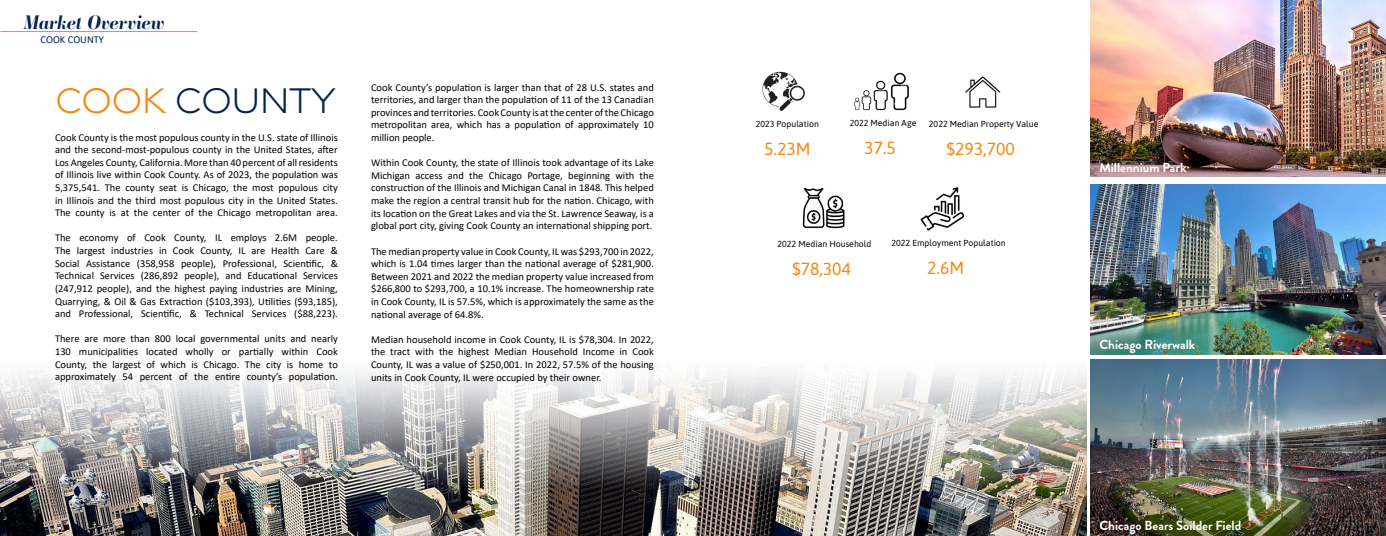
<style>
.page{position:relative;width:1386px;height:536px;background:#fff}
.page>*{position:absolute;margin:0;border:0;box-sizing:border-box;transform-origin:0 0}
.t1{font:300 38.5px "Gravesend Sans";letter-spacing:-.02em;color:#00234f}
.t2{font:italic 700 19.25px "Ambroise Std";color:#00234f}
.t3{font:17.5px "Asap";color:#f68611}
.t4{font:700 13.12px "Brandon Grotesque";color:#fff}
.t5{font:10.5px/12.6px "Calibri";color:#000;text-align:justify}
.t6{font:10.5px "Calibri";color:#00234f}
.t7{font:8.75px "Asap";color:#000}
.s1{color:#f68611}
</style>
<div class="page">
<img style="left:1px;top:528px;width:1086px;height:8px">
<img style="left:0;top:249px;width:1091px;height:279px">
<img style="left:1091px;top:0;width:295px;height:176px">
<img style="left:1091px;top:184px;width:295px;height:170px">
<img style="left:1091px;top:359px;width:295px;height:177px">
<img style="left:762px;top:71px;width:43px;height:39px">
<img style="left:965px;top:76px;width:36px;height:32px">
<img style="left:854px;top:72px;width:55px;height:39px">
<img style="left:920px;top:187px;width:45px;height:44px">
<img style="left:802px;top:188px;width:43px;height:41px">
<hr style="left:0;top:31px;width:197px;height:1px;background:#f68611">
<h2 class="t2" style="left:24px;top:10px;width:142px">Market Overview</h2>
<p class="t6" style="left:41px;top:32px;width:65px">COOK COUNTY</p>
<h1 class="t1" style="left:55px;top:78px;width:282px"><span class="s1">COOK</span> COUNTY</h1>
<p class="t5" style="left:55px;top:130px;width:284px">Cook County is the most populous county in the U.S. state of Illinois and the second-most-populous county in the United States, after Los Angeles County, California. More than 40 percent of all residents of Illinois live within Cook County. As of 2023, the population was 5,375,541. The county seat is Chicago, the most populous city in Illinois and the third most populous city in the United States.<br>The county is at the center of the Chicago metropolitan area.</p>
<p class="t5" style="left:55px;top:231px;width:284px">The economy of Cook County, IL employs 2.6M people.<br>The largest industries in Cook County, IL are Health Care &amp; Social Assistance (358,958 people), Professional, Scientific, &amp; Technical Services (286,892 people), and Educational Services (247,912 people), and the highest paying industries are Mining, Quarrying, &amp; Oil &amp; Gas Extraction ($103,393), Utilities ($93,185), and Professional, Scientific, &amp; Technical Services ($88,223).</p>
<p class="t5" style="left:55px;top:332px;width:284px">There are more than 800 local governmental units and nearly 130 municipalities located wholly or partially within Cook County, the largest of which is Chicago. The city is home to approximately 54 percent of the entire county’s population.</p>
<p class="t5" style="left:371px;top:80px;width:284px">Cook County’s population is larger than that of 28 U.S. states and territories, and larger than the population of 11 of the 13 Canadian provinces and territories. Cook County is at the center of the Chicago metropolitan area, which has a population of approximately 10 million people.</p>
<p class="t5" style="left:371px;top:156px;width:284px">Within Cook County, the state of Illinois took advantage of its Lake Michigan access and the Chicago Portage, beginning with the construction of the Illinois and Michigan Canal in 1848. This helped make the region a central transit hub for the nation. Chicago, with its location on the Great Lakes and via the St. Lawrence Seaway, is a global port city, giving Cook County an international shipping port.</p>
<p class="t5" style="left:371px;top:244px;width:284px">The median property value in Cook County, IL was $293,700 in 2022, which is 1.04 times larger than the national average of $281,900.<br>Between 2021 and 2022 the median property value increased from $266,800 to $293,700, a 10.1% increase. The homeownership rate in Cook County, IL is 57.5%, which is approximately the same as the national average of 64.8%.</p>
<p class="t5" style="left:371px;top:332px;width:284px">Median household income in Cook County, IL is $78,304. In 2022, the tract with the highest Median Household Income in Cook County, IL was a value of $250,001. In 2022, 57.5% of the housing units in Cook County, IL were occupied by their owner.</p>
<p class="t7" style="left:756px;top:118px;width:65px">2023 Population</p>
<h3 class="t3" style="left:764px;top:137px;width:48px">5.23M</h3>
<p class="t7" style="left:850px;top:117px;width:68px">2022 Median Age</p>
<h3 class="t3" style="left:864px;top:136px;width:33px">37.5</h3>
<p class="t7" style="left:929px;top:118px;width:111px">2022 Median Property Value</p>
<h3 class="t3" style="left:947px;top:137px;width:70px">$293,700</h3>
<p class="t7" style="left:778px;top:237px;width:95px">2022 Median Household</p>
<h3 class="t3" style="left:792px;top:257px;width:60px">$78,304</h3>
<p class="t7" style="left:892px;top:237px;width:116px">2022 Employment Population</p>
<h3 class="t3" style="left:927px;top:256px;width:38px">2.6M</h3>
<p class="t4" style="left:1099px;top:159px;width:89px">Millennium Park</p>
<p class="t4" style="left:1099px;top:334px;width:97px">Chicago Riverwalk</p>
<p class="t4" style="left:1099px;top:516px;width:143px">Chicago Bears Soilder Field</p>
</div>
